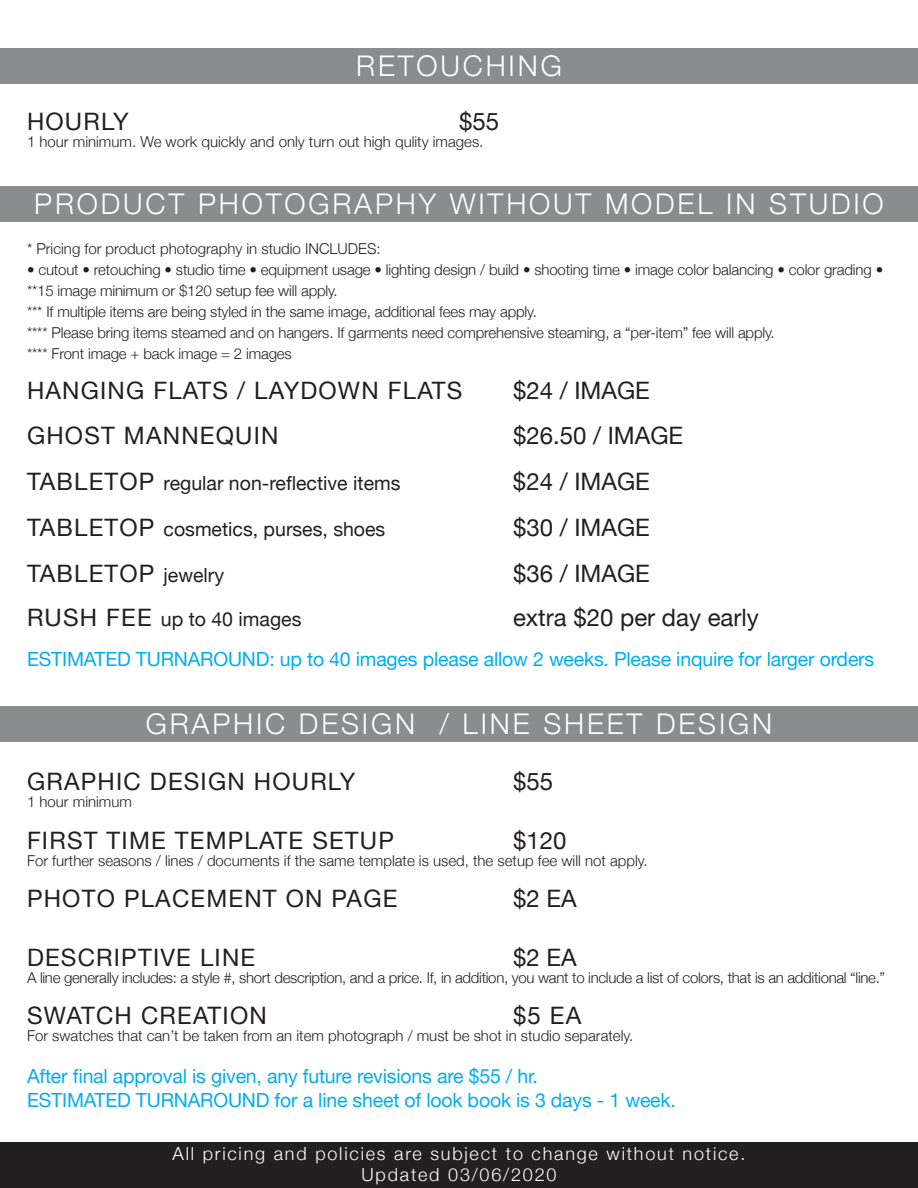
<style>
.page{position:relative;width:918px;height:1188px;background:#fff}
.page>*{position:absolute;margin:0;border:0;box-sizing:border-box;transform-origin:0 0}
.t1{font:300 28.5px "Helvetica Neue";letter-spacing:.1em;color:#fff}
.t2{font:24px "Helvetica Neue";letter-spacing:.05em;color:#231f20}
.t3{font:24px "Helvetica Neue";color:#231f20}
.t4{font:19.5px "Helvetica Neue";letter-spacing:-.01em;color:#00aeef}
.t5{font:19.5px "Helvetica Neue";color:#231f20}
.t6{font:300 18px "Helvetica Neue";letter-spacing:.1em;color:#fff}
.t7{font:300 15px "Helvetica Neue";letter-spacing:-.01em;color:#231f20}
.s1{font-size:24px}
.s2{font-size:19.5px}
</style>
<div class="page">
<div style="left:0;top:49px;width:918px;height:35px;background:#8a8c8e"></div>
<div style="left:0;top:187px;width:918px;height:35px;background:#8a8c8e"></div>
<div style="left:0;top:706px;width:918px;height:36px;background:#8a8c8e"></div>
<div style="left:0;top:1142px;width:918px;height:46px;background:#231f20"></div>
<p class="t1" style="left:356px;top:43px;width:207px">RETOUCHING</p>
<p class="t2" style="left:27px;top:104px;width:103px">HOURLY</p>
<p class="t2" style="left:459px;top:104px;width:42px">$55</p>
<p class="t7" style="left:27px;top:129px;width:458px">1 hour minimum. We work quickly and only turn out high qulity images.</p>
<p class="t1" style="left:34px;top:181px;width:851px">PRODUCT PHOTOGRAPHY WITHOUT MODEL IN STUDIO</p>
<p class="t7" style="left:27px;top:237px;width:355px">* Pricing for product photography in studio INCLUDES:</p>
<p class="t7" style="left:27px;top:258px;width:858px">• cutout • retouching • studio time • equipment usage • lighting design / build • shooting time • image color balancing • color grading •</p>
<p class="t7" style="left:27px;top:279px;width:312px">**15 image minimum or $120 setup fee will apply.</p>
<p class="t7" style="left:27px;top:300px;width:511px">*** If multiple items are being styled in the same image, additional fees may apply.</p>
<p class="t7" style="left:27px;top:321px;width:749px">**** Please bring items steamed and on hangers. If garments need comprehensive steaming, a “per-item” fee will apply.</p>
<p class="t7" style="left:27px;top:342px;width:266px">**** Front image + back image = 2 images</p>
<p class="t2" style="left:27px;top:373px;width:437px">HANGING FLATS / LAYDOWN FLATS</p>
<p class="t2" style="left:513px;top:373px;width:138px">$24 / IMAGE</p>
<p class="t2" style="left:27px;top:418px;width:253px">GHOST MANNEQUIN</p>
<p class="t3" style="left:513px;top:418px;width:172px">$26.50 / IMAGE</p>
<p class="t5" style="left:27px;top:469px;width:375px"><span class="s1">TABLETOP</span> regular non-reflective items</p>
<p class="t2" style="left:513px;top:464px;width:138px">$24 / IMAGE</p>
<p class="t5" style="left:27px;top:515px;width:360px"><span class="s1">TABLETOP</span> cosmetics, purses, shoes</p>
<p class="t2" style="left:513px;top:510px;width:138px">$30 / IMAGE</p>
<p class="t2" style="left:27px;top:556px;width:199px">TABLETOP <span class="s2">jewelry</span></p>
<p class="t2" style="left:513px;top:556px;width:138px">$36 / IMAGE</p>
<p class="t5" style="left:27px;top:605px;width:276px"><span class="s1">RUSH FEE</span> up to 40 images</p>
<p class="t3" style="left:513px;top:600px;width:247px">extra $20 per day early</p>
<p class="t4" style="left:27px;top:645px;width:849px">ESTIMATED TURNAROUND: up to 40 images please allow 2 weeks. Please inquire for larger orders</p>
<p class="t1" style="left:146px;top:700px;width:628px">GRAPHIC DESIGN / LINE SHEET DESIGN</p>
<p class="t2" style="left:27px;top:764px;width:330px">GRAPHIC DESIGN HOURLY</p>
<p class="t2" style="left:513px;top:764px;width:42px">$55</p>
<p class="t7" style="left:27px;top:790px;width:107px">1 hour minimum</p>
<p class="t2" style="left:27px;top:823px;width:369px">FIRST TIME TEMPLATE SETUP</p>
<p class="t2" style="left:513px;top:823px;width:55px">$120</p>
<p class="t7" style="left:27px;top:848px;width:622px">For further seasons / lines / documents if the same template is used, the setup fee will not apply.</p>
<p class="t2" style="left:27px;top:881px;width:372px">PHOTO PLACEMENT ON PAGE</p>
<p class="t2" style="left:513px;top:881px;width:65px">$2 EA</p>
<p class="t2" style="left:27px;top:940px;width:230px">DESCRIPTIVE LINE</p>
<p class="t2" style="left:513px;top:940px;width:65px">$2 EA</p>
<p class="t7" style="left:27px;top:965px;width:860px">A line generally includes: a style #, short description, and a price. If, in addition, you want to include a list of colors, that is an additional “line.”</p>
<p class="t2" style="left:27px;top:998px;width:241px">SWATCH CREATION</p>
<p class="t2" style="left:513px;top:998px;width:70px">$5 EA</p>
<p class="t7" style="left:27px;top:1024px;width:608px">For swatches that can’t be taken from an item photograph / must be shot in studio separately.</p>
<p class="t4" style="left:27px;top:1062px;width:513px">After final approval is given, any future revisions are $55 / hr.</p>
<p class="t4" style="left:27px;top:1086px;width:650px">ESTIMATED TURNAROUND for a line sheet of look book is 3 days - 1 week.</p>
<p class="t6" style="left:173px;top:1139px;width:574px">All pricing and policies are subject to change without notice.</p>
<p class="t6" style="left:362px;top:1160px;width:196px">Updated 03/06/2020</p>
</div>
